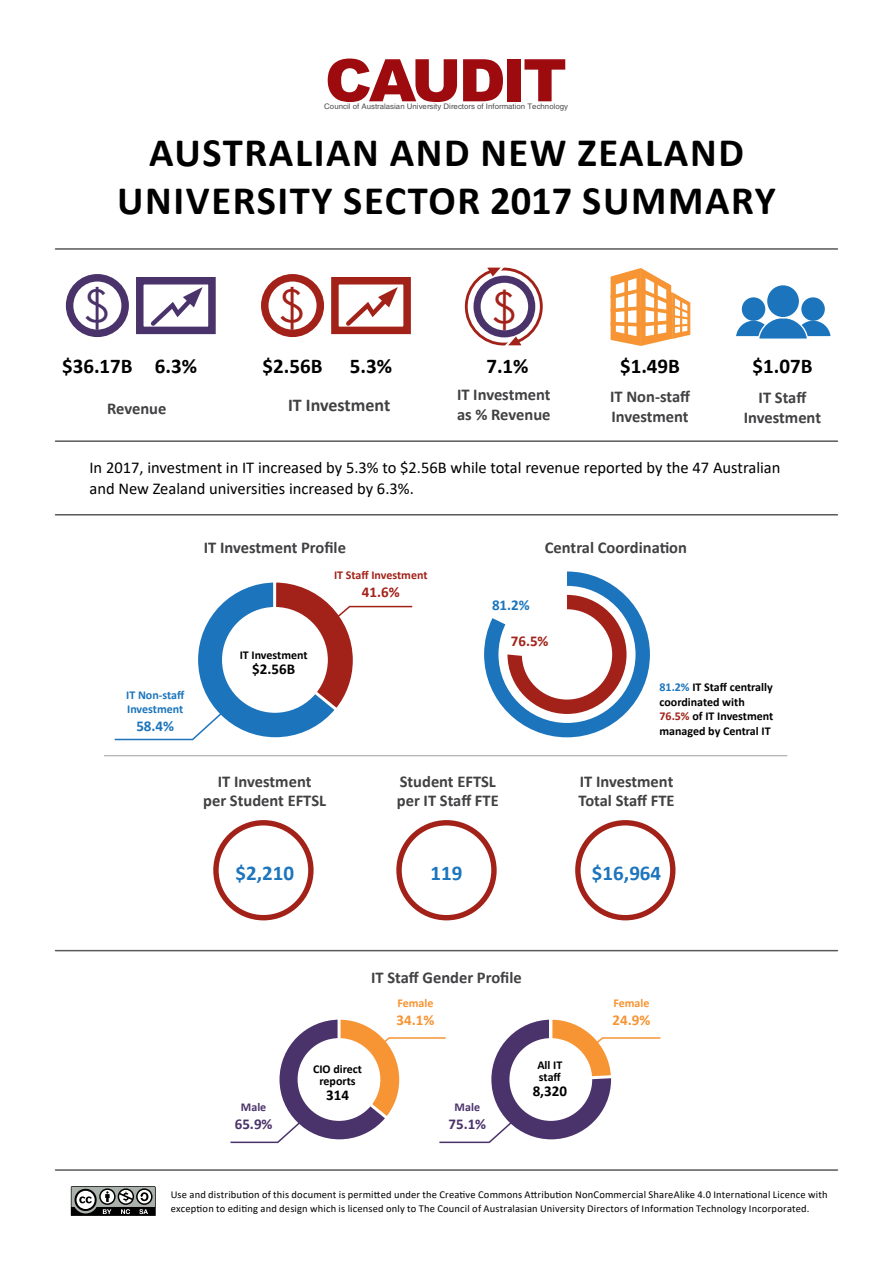
<style>
.page{position:relative;width:893px;height:1263px;background:#fff}
.page>*{position:absolute;margin:0;border:0;box-sizing:border-box;transform-origin:0 0}
.t1{font:45px "Century Gothic";color:#4a336b}
.t2{font:45px "Century Gothic";color:#a22219}
.t3{font:42.75px "Century Gothic";color:#a22219}
.t4{font:700 40.5px/48.6px "Calibri";letter-spacing:.04em;color:#000;text-align:center}
.t5{font:700 21px "Calibri";color:#000}
.t6{font:700 21px "Calibri";color:#1c75bc}
.t7{font:700 18px "Calibri";color:#414042}
.t8{font:700 16.5px/19.8px "Calibri";color:#414042}
.t9{font:16.5px/21px "Calibri";color:#000}
.t10{font:700 15px "Calibri";color:#000}
.t11{font:700 15px "Calibri";color:#f79433}
.t12{font:700 15px "Calibri";color:#4a336b}
.t13{font:700 15px "Calibri";color:#a22219}
.t14{font:700 15px "Calibri";color:#1c75bc}
.t15{font:700 12px/14.4px "Calibri";color:#000}
.t16{font:700 12px/14.4px "Calibri";color:#1c75bc}
.t17{font:700 12px "Calibri";color:#a22219}
.t18{font:700 12px "Calibri";color:#f79433}
.t19{font:700 12px "Calibri";color:#4a336b}
.t20{font:10.5px/13.5px "Calibri";letter-spacing:.015em;color:#000}
.t21{font:7.65px "Helvetica";color:#4d4d4f}
.s1{color:#1c75bc}
.s2{color:#a22219}
</style>
<div class="page">
<div style="left:278px;top:1018px;width:123px;height:123px;background:#4a336b;border-radius:50%"></div>
<div style="left:490px;top:1018px;width:123px;height:123px;background:#4a336b;border-radius:50%"></div>
<div style="left:298px;top:1038px;width:82px;height:83px;background:#fff;border-radius:50%"></div>
<div style="left:509px;top:1038px;width:83px;height:83px;background:#fff;border-radius:50%"></div>
<svg style="left:230px;top:1119px;width:74px;height:25px"></svg>
<svg style="left:336px;top:1018px;width:179px;height:126px"></svg>
<svg style="left:547px;top:1018px;width:114px;height:68px"></svg>
<div style="left:197px;top:581px;width:157px;height:158px;background:#1c75bc;border-radius:50%"></div>
<div style="left:222px;top:607px;width:106px;height:106px;background:#fff;border-radius:50%"></div>
<svg style="left:114px;top:709px;width:111px;height:32px"></svg>
<svg style="left:272px;top:581px;width:141px;height:133px"></svg>
<hr style="left:56px;top:950px;width:781px;height:1px;background:#58595b">
<hr style="left:56px;top:1169px;width:781px;height:2px;background:#58595b">
<hr style="left:56px;top:514px;width:781px;height:1px;background:#58595b">
<hr style="left:56px;top:440px;width:781px;height:2px;background:#58595b">
<hr style="left:56px;top:248px;width:781px;height:2px;background:#58595b">
<svg style="left:484px;top:571px;width:166px;height:166px"></svg>
<div style="left:522px;top:609px;width:90px;height:90px;background:#fff;border-radius:50%"></div>
<div style="left:213px;top:820px;width:101px;height:100px;border:5px solid #a22219;border-radius:50%"></div>
<div style="left:396px;top:820px;width:101px;height:100px;border:5px solid #a22219;border-radius:50%"></div>
<div style="left:575px;top:820px;width:100px;height:100px;border:5px solid #a22219;border-radius:50%"></div>
<svg style="left:328px;top:59px;width:129px;height:43px"></svg>
<svg style="left:463px;top:59px;width:40px;height:42px"></svg>
<div style="left:508px;top:59px;width:13px;height:42px;background:#9e0b0f"></div>
<svg style="left:524px;top:59px;width:41px;height:42px"></svg>
<hr style="left:104px;top:755px;width:683px;height:1px;background:#a7a9ac">
<svg style="left:71px;top:1186px;width:85px;height:30px"></svg>
<div style="left:66px;top:274px;width:63px;height:63px;border:8px solid #4a336b;border-radius:50%"></div>
<div style="left:136px;top:277px;width:80px;height:57px;border:8px solid #4a336b"></div>
<svg style="left:147px;top:287px;width:56px;height:43px"></svg>
<div style="left:261px;top:274px;width:63px;height:63px;border:8px solid #a22219;border-radius:50%"></div>
<div style="left:331px;top:277px;width:80px;height:57px;border:8px solid #a22219"></div>
<svg style="left:342px;top:287px;width:56px;height:43px"></svg>
<div style="left:742px;top:297px;width:23px;height:24px;background:#1c75bc;border-radius:50%"></div>
<div style="left:473px;top:276px;width:62px;height:61px;border:7px solid #4a336b;border-radius:50%"></div>
<div style="left:465px;top:268px;width:78px;height:77px;border:3px solid #a22219;border-radius:50%"></div>
<svg style="left:487px;top:267px;width:17px;height:10px"></svg>
<svg style="left:504px;top:336px;width:17px;height:10px"></svg>
<svg style="left:610px;top:268px;width:81px;height:78px"></svg>
<svg style="left:624px;top:278px;width:4px;height:62px"></svg>
<svg style="left:654px;top:278px;width:4px;height:62px"></svg>
<div style="left:801px;top:297px;width:24px;height:24px;background:#1c75bc;border-radius:50%"></div>
<svg style="left:736px;top:316px;width:94px;height:23px"></svg>
<div style="left:766px;top:285px;width:34px;height:33px;background:#1c75bc;border-radius:50%"></div>
<div style="left:766px;top:284px;width:34px;height:34px;border:1px solid #fff;border-radius:50%"></div>
<p class="t21" style="left:324px;top:102px;width:245px">Council of Australasian University Directors of Information Technology</p>
<h3 class="t4" style="left:117px;top:127px;width:660px">Australian and New Zealand<br>University sector 2017 summary</h3>
<h1 class="t1" style="left:84px;top:275px;width:26px">$</h1>
<h1 class="t2" style="left:279px;top:275px;width:26px">$</h1>
<h2 class="t3" style="left:492px;top:277px;width:25px">$</h2>
<h3 class="t5" style="left:752px;top:351px;width:61px">$1.07B</h3>
<h3 class="t8" style="left:744px;top:387px;width:79px;text-align:center">IT Staff<br>Investment</h3>
<h3 class="t9" style="left:89px;top:457px;width:692px">In 2017, investment in IT increased by 5.3% to $2.56B while total revenue reported by the 47 Australian and New Zealand universities increased by 6.3%.</h3>
<h3 class="t5" style="left:620px;top:351px;width:61px">$1.49B</h3>
<h3 class="t8" style="left:610px;top:387px;width:82px">IT Non-staff<br>Investment</h3>
<h3 class="t5" style="left:62px;top:351px;width:136px">$36.17B 6.3%</h3>
<h3 class="t8" style="left:107px;top:398px;width:61px">Revenue</h3>
<h3 class="t5" style="left:263px;top:351px;width:61px">$2.56B</h3>
<h3 class="t5" style="left:350px;top:351px;width:44px">5.3%</h3>
<h3 class="t7" style="left:288px;top:392px;width:104px">IT Investment</h3>
<h3 class="t5" style="left:486px;top:351px;width:44px">7.1%</h3>
<h3 class="t8" style="left:457px;top:385px;width:95px">IT Investment as % Revenue</h3>
<p class="t16" style="left:126px;top:687px;width:60px">IT Non-staff<br>Investment</p>
<h3 class="t14" style="left:136px;top:715px;width:39px">58.4%</h3>
<h3 class="t8" style="left:204px;top:537px;width:144px">IT Investment Profile</h3>
<p class="t15" style="left:240px;top:648px;width:70px">IT Investment</p>
<h3 class="t10" style="left:252px;top:659px;width:44px">$2.56B</h3>
<p class="t17" style="left:334px;top:566px;width:95px">IT Staff Investment</p>
<h3 class="t13" style="left:362px;top:581px;width:39px">41.6%</h3>
<h3 class="t8" style="left:545px;top:537px;width:144px">Central Coordination</h3>
<h3 class="t14" style="left:492px;top:595px;width:39px">81.2%</h3>
<h3 class="t13" style="left:511px;top:630px;width:39px">76.5%</h3>
<p class="t15" style="left:659px;top:680px;width:115px"><span class="s1">81.2%</span> IT Staff centrally coordinated with<br><span class="s2">76.5%</span> of IT Investment managed by Central IT</p>
<h3 class="t8" style="left:203px;top:771px;width:124px;text-align:center">IT Investment<br>per Student EFTSL</h3>
<h3 class="t8" style="left:397px;top:771px;width:103px">Student EFTSL per IT Staff FTE</h3>
<h3 class="t8" style="left:579px;top:771px;width:97px">IT Investment<br>Total Staff FTE</h3>
<h3 class="t6" style="left:235px;top:858px;width:60px">$2,210</h3>
<h3 class="t6" style="left:430px;top:858px;width:33px">119</h3>
<h3 class="t6" style="left:592px;top:858px;width:71px">$16,964</h3>
<p class="t19" style="left:241px;top:1099px;width:27px">Male</p>
<h3 class="t12" style="left:235px;top:1114px;width:39px">65.9%</h3>
<h3 class="t8" style="left:371px;top:968px;width:152px">IT Staff Gender Profile</h3>
<p class="t18" style="left:397px;top:995px;width:38px">Female</p>
<h3 class="t11" style="left:397px;top:1009px;width:39px">34.1%</h3>
<p class="t15" style="left:313px;top:1063px;width:51px;line-height:12px;text-align:center">CIO direct reports</p>
<h3 class="t10" style="left:326px;top:1084px;width:24px">314</h3>
<p class="t19" style="left:455px;top:1099px;width:27px">Male</p>
<h3 class="t12" style="left:448px;top:1114px;width:39px">75.1%</h3>
<p class="t15" style="left:537px;top:1059px;width:27px;line-height:12px">All IT staff</p>
<h3 class="t10" style="left:533px;top:1081px;width:36px">8,320</h3>
<p class="t18" style="left:613px;top:995px;width:38px">Female</p>
<h3 class="t11" style="left:613px;top:1009px;width:39px">24.9%</h3>
<p class="t20" style="left:171px;top:1187px;width:658px">Use and distribution of this document is permitted under the Creative Commons Attribution NonCommercial ShareAlike 4.0 International Licence with exception to editing and design which is licensed only to The Council of Australasian University Directors of Information Technology Incorporated.</p>
</div>
